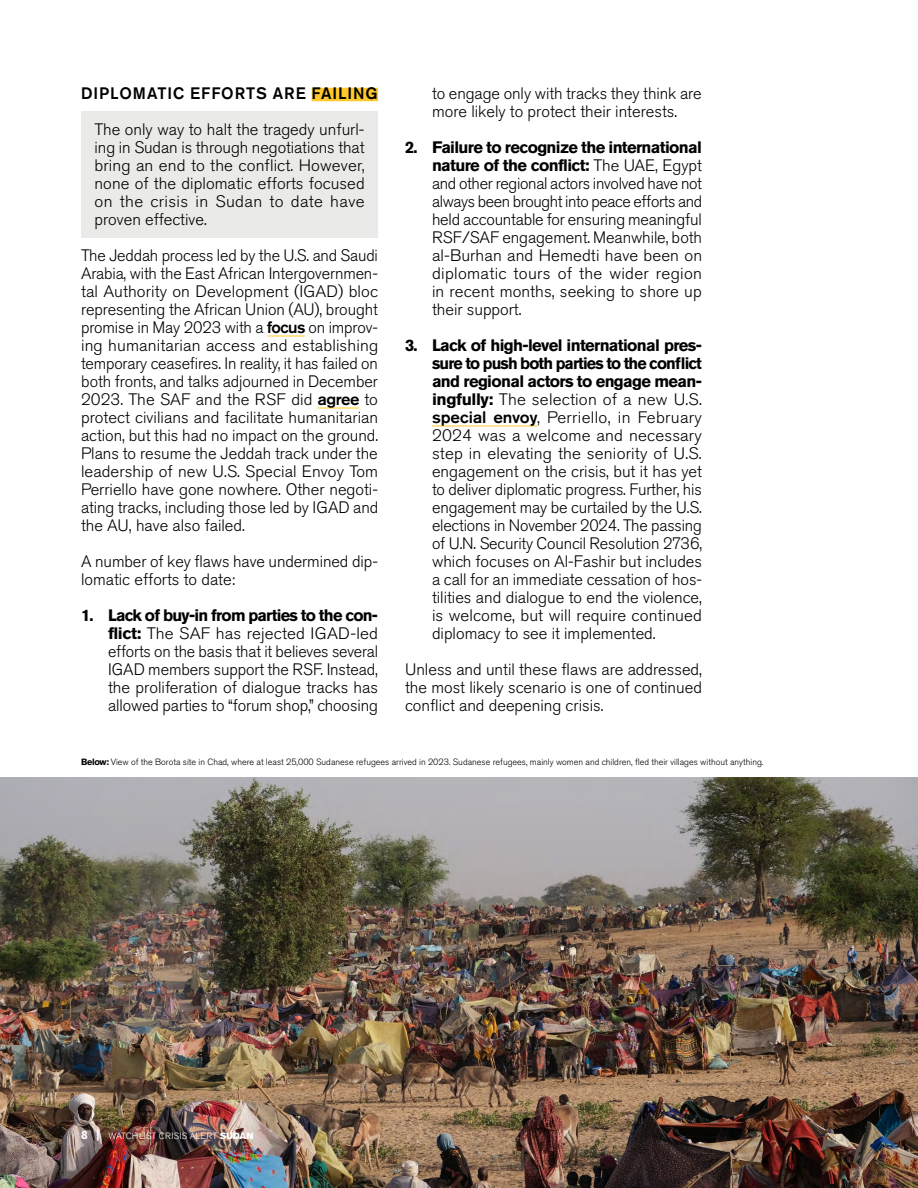
<style>
.page{position:relative;width:918px;height:1188px;background:#fff}
.page>*{position:absolute;margin:0;border:0;box-sizing:border-box;transform-origin:0 0}
.t1{font:300 16.5px/18px "Akzidenz Grotesk Std";color:#000;text-align:justify}
.t2{font:500 16.5px "Akzidenz Grotesk Std";letter-spacing:.06em;color:#000}
.t3{font:300 9px "Akzidenz Grotesk Std";color:#000}
.t4{font:300 9px "Akzidenz Grotesk Std";letter-spacing:.03em;color:#fff}
.s1{font-weight:500}
.s2{font-weight:700}
.s3{font-weight:700;font-size:12px}
.s4{font-family:"Akzidenz Grotesk Std Super";font-weight:400}
</style>
<div class="page">
<div style="left:81px;top:111px;width:297px;height:127px;background:#eaeae8"></div>
<div style="left:312px;top:88px;width:66px;height:13px;background:#ffc82c"></div>
<hr style="left:267px;top:336px;width:38px;height:1px;background:#ffc82c">
<hr style="left:318px;top:408px;width:41px;height:1px;background:#ffc82c">
<hr style="left:432px;top:426px;width:105px;height:1px;background:#ffc82c">
<img style="left:0;top:778px;width:918px;height:410px">
<p class="t2" style="left:81px;top:83px;width:298px">DIPLOMATIC EFFORTS ARE FAILING</p>
<p class="t1" style="left:95px;top:121px;width:272px">The only way to halt the tragedy unfurl&shy;ing in Sudan is through negotiations that bring an end to the conflict. However, none of the diplomatic efforts focused on the crisis in Sudan to date have proven effective.</p>
<p class="t1" style="left:81px;top:247px;width:299px">The Jeddah process led by the U.S. and Saudi Arabia, with the East African Intergovernmen&shy;tal Authority on Development (IGAD) bloc representing the African Union (AU), brought promise in May 2023 with a <span class="s1">focus</span> on improv&shy;ing humanitarian access and establishing temporary ceasefires. In reality, it has failed on both fronts, and talks adjourned in December 2023. The SAF and the RSF did <span class="s1">agree</span> to protect civilians and facilitate humanitarian action, but this had no impact on the ground.<br>Plans to resume the Jeddah track under the leadership of new U.S. Special Envoy Tom Perriello have gone nowhere. Other negoti&shy;ating tracks, including those led by IGAD and the AU, have also failed.</p>
<p class="t1" style="left:81px;top:553px;width:298px">A number of key flaws have undermined dip&shy;lomatic efforts to date:</p>
<p class="t1" style="left:108px;top:607px;width:272px;text-indent:-27px"><span class="s2">1. Lack of buy-in from parties to the con&shy;flict:</span> The SAF has rejected IGAD-led efforts on the basis that it believes several IGAD members support the RSF. Instead, the proliferation of dialogue tracks has allowed parties to “forum shop,” choosing</p>
<p class="t1" style="left:432px;top:85px;width:271px">to engage only with tracks they think are more likely to protect their interests.</p>
<p class="t1" style="left:432px;top:139px;width:272px;text-indent:-27px"><span class="s2">2. Failure to recognize the international nature of the conflict:</span> The UAE, Egypt and other regional actors involved have not always been brought into peace efforts and held accountable for ensuring meaningful RSF/SAF engagement. Meanwhile, both al-Burhan and Hemedti have been on diplomatic tours of the wider region in recent months, seeking to shore up their support.</p>
<p class="t1" style="left:432px;top:337px;width:272px;text-indent:-27px"><span class="s2">3. Lack of high-level international pres&shy;sure to push both parties to the conflict and regional actors to engage mean&shy;ingfully:</span> The selection of a new U.S. <span class="s1">special envoy</span>, Perriello, in February 2024 was a welcome and necessary step in elevating the seniority of U.S. engagement on the crisis, but it has yet to deliver diplomatic progress. Further, his engagement may be curtailed by the U.S. elections in November 2024. The passing of U.N. Security Council Resolution 2736, which focuses on Al-Fashir but includes a call for an immediate cessation of hos&shy;tilities and dialogue to end the violence, is welcome, but will require continued diplomacy to see it implemented.</p>
<p class="t1" style="left:405px;top:661px;width:298px">Unless and until these flaws are addressed, the most likely scenario is one of continued conflict and deepening crisis.</p>
<p class="t3" style="left:81px;top:757px;width:684px"><span class="s2">Below:</span> View of the Borota site in Chad, where at least 25,000 Sudanese refugees arrived in 2023. Sudanese refugees, mainly women and children, fled their villages without anything.</p>
<p class="t4" style="left:81px;top:1130px;width:174px"><span class="s3">8 |</span> WATCHLIST CRISIS ALERT <span class="s4">SUDAN</span></p>
</div>
